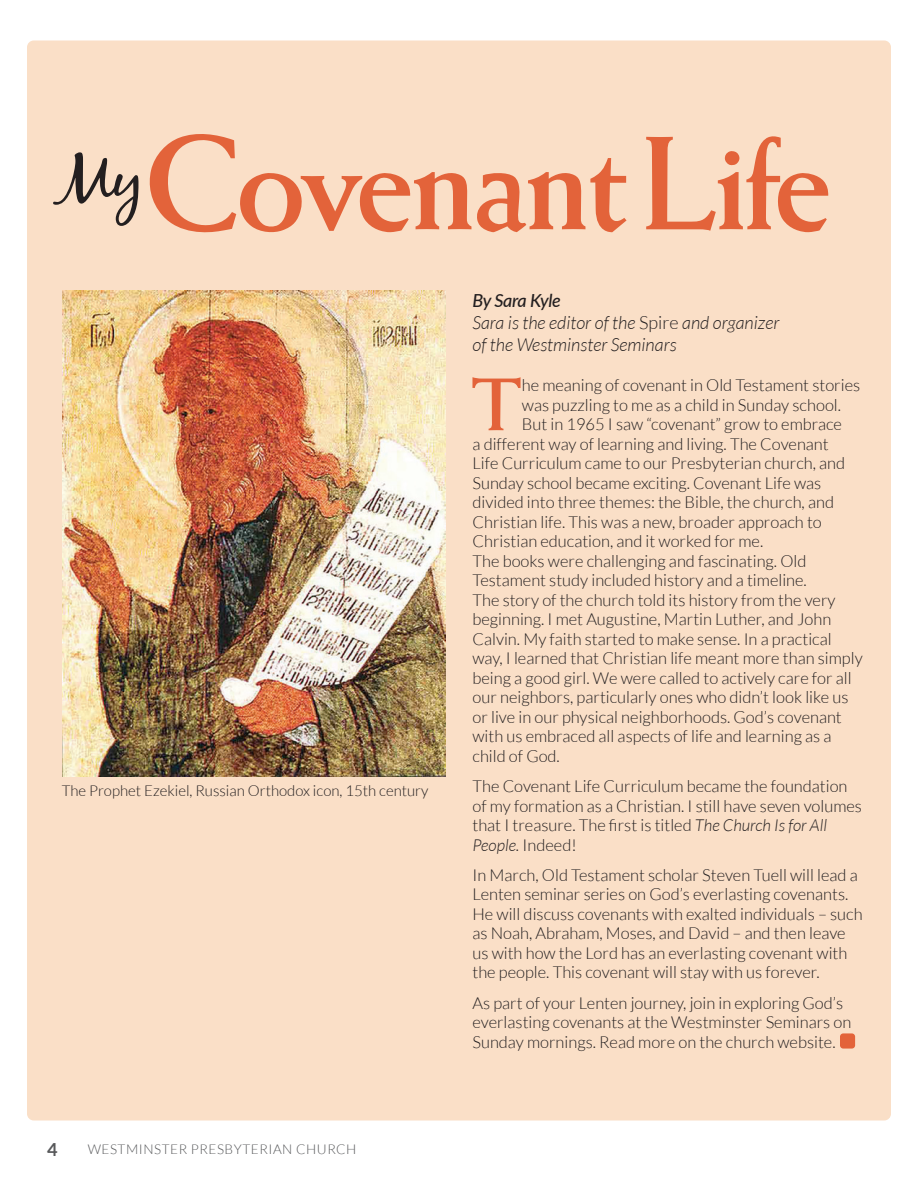
<style>
.page{position:relative;width:918px;height:1188px;background:#fff}
.page>*{position:absolute;margin:0;border:0;box-sizing:border-box;transform-origin:0 0}
.t1{font:700 120px "OPTI Weiss Roman";letter-spacing:-.03em;color:#e3633a}
.t2{font:700 67.05px "OPTI Weiss Roman";color:#e3633a}
.t3{font:66.9px "Black Jack";color:#231f20}
.t4{font:italic 300 18px/21.6px "Lato";color:#231f20}
.t5{font:italic 500 18px "Lato";letter-spacing:-.02em;color:#231f20}
.t6{font:700 18px "Lato";color:#57585a}
.t7{font:300 16.5px/19.5px "Lato";color:#231f20}
.t8{font:300 15px "Lato";color:#231f20}
.t9{font:300 13.5px "Lato";letter-spacing:.04em;color:#57585a}
.s1{font-style:normal}
.s2{font-style:italic}
</style>
<div class="page">
<div style="left:27px;top:40px;width:864px;height:1080px;background:#fadfc7;border-radius:7px"></div>
<div style="left:840px;top:1033px;width:15px;height:16px;background:#e3633a;border-radius:3px"></div>
<img style="left:63px;top:290px;width:383px;height:487px">
<p class="t3" style="left:58px;top:136px;width:88px">My</p>
<p class="t1" style="left:143px;top:105px;width:687px">Covenant Life</p>
<p class="t5" style="left:472px;top:288px;width:90px">By Sara Kyle</p>
<p class="t4" style="left:472px;top:312px;width:309px">Sara is the editor of the <span class="s1">Spire</span> and organizer of the Westminster Seminars</p>
<p class="t8" style="left:62px;top:782px;width:368px">The Prophet Ezekiel, Russian Orthodox icon, 15th century</p>
<p class="t6" style="left:47px;top:1139px;width:12px">4</p>
<p class="t9" style="left:88px;top:1142px;width:270px">WESTMINSTER PRESBYTERIAN CHURCH</p>
<p class="t2" style="left:468px;top:361px;width:54px">T</p>
<p class="t7" style="left:522px;top:376px;width:340px">he meaning of covenant in Old Testament stories</p>
<p class="t7" style="left:522px;top:395px;width:321px">was puzzling to me as a child in Sunday school.</p>
<p class="t7" style="left:522px;top:415px;width:322px">But in 1965 I saw “covenant” grow to embrace</p>
<p class="t7" style="left:472px;top:434px;width:358px">a different way of learning and living. The Covenant</p>
<p class="t7" style="left:472px;top:454px;width:374px">Life Curriculum came to our Presbyterian church, and</p>
<p class="t7" style="left:472px;top:473px;width:350px">Sunday school became exciting. Covenant Life was</p>
<p class="t7" style="left:472px;top:493px;width:363px">divided into three themes: the Bible, the church, and</p>
<p class="t7" style="left:472px;top:512px;width:351px">Christian life. This was a new, broader approach to</p>
<p class="t7" style="left:472px;top:532px;width:292px">Christian education, and it worked for me.</p>
<p class="t7" style="left:472px;top:551px;width:392px">The books were challenging and fascinating. Old Testament study included history and a timeline.<br>The story of the church told its history from the very beginning. I met Augustine, Martin Luther, and John Calvin. My faith started to make sense. In a practical way, I learned that Christian life meant more than simply being a good girl. We were called to actively care for all our neighbors, particularly ones who didn’t look like us or live in our physical neighborhoods. God’s covenant with us embraced all aspects of life and learning as a child of God.</p>
<p class="t7" style="left:472px;top:776px;width:391px">The Covenant Life Curriculum became the foundation of my formation as a Christian. I still have seven volumes that I treasure. The first is titled <span class="s2">The Church Is for All People.</span> Indeed!</p>
<p class="t7" style="left:472px;top:865px;width:392px">In March, Old Testament scholar Steven Tuell will lead a Lenten seminar series on God’s everlasting covenants.<br>He will discuss covenants with exalted individuals – such as Noah, Abraham, Moses, and David – and then leave us with how the Lord has an everlasting covenant with the people. This covenant will stay with us forever.</p>
<p class="t7" style="left:472px;top:993px;width:380px">As part of your Lenten journey, join in exploring God’s everlasting covenants at the Westminster Seminars on<br>Sunday mornings. Read more on the church website.</p>
</div>
